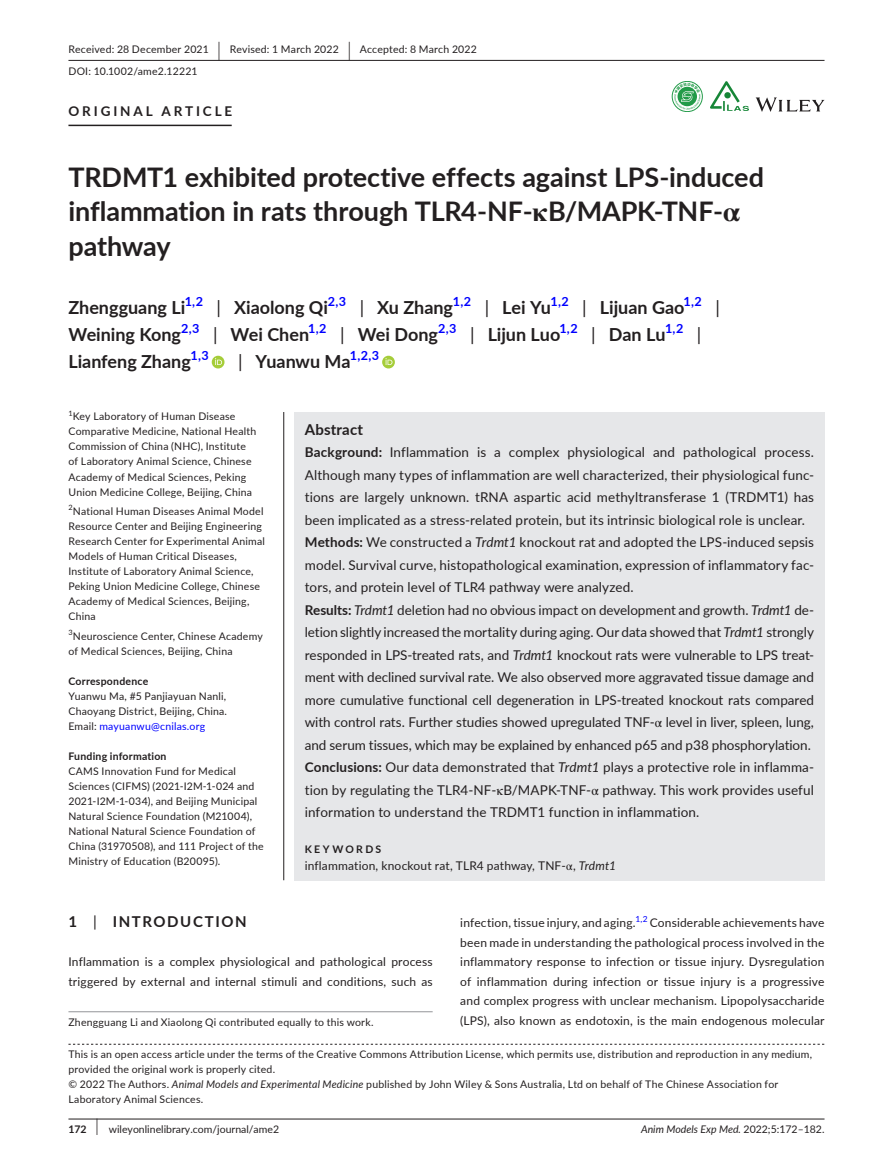
<style>
.page{position:relative;width:893px;height:1174px;background:#fff}
.page>*{position:absolute;margin:0;border:0;box-sizing:border-box;transform-origin:0 0}
.t1{font:700 27px/34.5px "Lato";letter-spacing:-.005em;color:#231f20}
.t2{font:700 18px "Lato";color:#231f20}
.t3{font:18px "Lato";color:#231f20}
.t4{font:700 15px "Lato";letter-spacing:.1em;color:#231f20}
.t5{font:700 15px "Lato";letter-spacing:.015em;color:#231f20}
.t6{font:13.5px/22.5px "Lato";letter-spacing:.005em;color:#231f20}
.t7{font:700 13.5px "Lato";letter-spacing:.215em;color:#231f20}
.t8{font:700 12.6px "Lato";color:#00f}
.t9{font:12px/19.5px "Lato";letter-spacing:.015em;color:#231f20}
.t10{font:10.5px/15px "Lato";letter-spacing:.02em;color:#231f20}
.t11{font:10.5px "Lato";color:#231f20}
.t12{font:italic 10.5px "Lato";color:#231f20}
.t13{font:700 10.5px "Lato";letter-spacing:.02em;color:#231f20}
.t14{font:700 10.5px "Lato";letter-spacing:.22em;color:#231f20}
.t15{font:8.4px "Lato";color:#00f}
.s1{font-size:19.65px}
.s2{font-family:"STIX"}
.s3{font-weight:400}
.s4{color:#00f}
.s5{font-weight:700}
.s6{font-style:italic}
.s7{font-size:17.4px}
.s8{font-style:normal}
</style>
<div class="page">
<hr style="left:68px;top:1118px;width:756px;height:1px;background:#231f20">
<svg style="left:756px;top:97px;width:68px;height:15px"></svg>
<div style="left:672px;top:81px;width:31px;height:31px;border:1px solid #239b49;border-radius:50%"></div>
<svg style="left:674px;top:83px;width:26px;height:27px"></svg>
<img style="left:710px;top:81px;width:38px;height:30px">
<hr style="left:68px;top:60px;width:756px;height:1px;background:#231f20">
<hr style="left:68px;top:125px;width:164px;height:1px;background:#231f20">
<div style="left:212px;top:356px;width:12px;height:12px;background:#a5cd39;border-radius:50%"></div>
<svg style="left:215px;top:358px;width:7px;height:7px"></svg>
<svg style="left:382px;top:356px;width:13px;height:12px"></svg>
<svg style="left:386px;top:358px;width:6px;height:7px"></svg>
<svg style="left:68px;top:1043px;width:756px;height:1px"></svg>
<div style="left:294px;top:412px;width:530px;height:468px;background:#e6e7e9"></div>
<hr style="left:283px;top:412px;width:1px;height:468px;background:#231f20">
<hr style="left:68px;top:1011px;width:365px;height:1px;background:#939598">
<p class="t10" style="left:68px;top:38px;width:410px;line-height:21.8px">Received: 28 December 2021 <span class="s1">|</span> Revised: 1 March 2022 <span class="s1">|</span> Accepted: 8 March 2022<br>DOI: 10.1002/ame2.12221</p>
<p class="t7" style="left:68px;top:101px;width:165px">ORIGINAL ARTICLE</p>
<h1 class="t1" style="left:68px;top:159px;width:697px">TRDMT1 exhibited protective effects against LPS-induced inflammation in rats through TLR4-NF-<span class="s2">κ</span>B/MAPK-TNF-<span class="s2">α </span>pathway</h1>
<h2 class="t2" style="left:68px;top:295px;width:118px">Zhengguang Li</h2>
<p class="t8" style="left:185px;top:292px;width:20px">1,2</p>
<h2 class="t2" style="left:216px;top:295px;width:113px"><span class="s3">|</span> Xiaolong Qi</h2>
<p class="t8" style="left:328px;top:292px;width:20px">2,3</p>
<h2 class="t2" style="left:360px;top:295px;width:95px"><span class="s3">|</span> Xu Zhang</h2>
<p class="t8" style="left:453px;top:292px;width:20px">1,2</p>
<h2 class="t2" style="left:485px;top:295px;width:68px"><span class="s3">|</span> Lei Yu</h2>
<p class="t8" style="left:550px;top:292px;width:20px">1,2</p>
<h2 class="t2" style="left:582px;top:295px;width:104px"><span class="s3">|</span> Lijuan Gao</h2>
<p class="t8" style="left:684px;top:292px;width:20px">1,2</p>
<h2 class="t3" style="left:715px;top:295px;width:6px">|</h2>
<h2 class="t2" style="left:68px;top:322px;width:114px">Weining Kong</h2>
<p class="t8" style="left:181px;top:319px;width:20px">2,3</p>
<h2 class="t2" style="left:213px;top:322px;width:98px"><span class="s3">|</span> Wei Chen</h2>
<p class="t8" style="left:308px;top:319px;width:20px">1,2</p>
<h2 class="t2" style="left:340px;top:322px;width:100px"><span class="s3">|</span> Wei Dong</h2>
<p class="t8" style="left:438px;top:319px;width:20px">2,3</p>
<h2 class="t2" style="left:470px;top:322px;width:92px"><span class="s3">|</span> Lijun Luo</h2>
<p class="t8" style="left:559px;top:319px;width:20px">1,2</p>
<h2 class="t2" style="left:591px;top:322px;width:76px"><span class="s3">|</span> Dan Lu</h2>
<p class="t8" style="left:665px;top:319px;width:20px">1,2</p>
<h2 class="t3" style="left:697px;top:322px;width:6px">|</h2>
<h2 class="t2" style="left:68px;top:349px;width:124px">Lianfeng Zhang</h2>
<p class="t8" style="left:191px;top:346px;width:20px">1,3</p>
<h2 class="t2" style="left:238px;top:349px;width:114px"><span class="s3">|</span> Yuanwu Ma</h2>
<p class="t8" style="left:350px;top:346px;width:31px">1,2,3</p>
<p class="t10" style="left:68px;top:409px;width:189px"><sup>1</sup>Key Laboratory of Human Disease Comparative Medicine, National Health Commission of China (NHC), Institute of Laboratory Animal Science, Chinese Academy of Medical Sciences, Peking Union Medicine College, Beijing, China</p>
<p class="t10" style="left:68px;top:503px;width:198px"><sup>2</sup>National Human Diseases Animal Model Resource Center and Beijing Engineering Research Center for Experimental Animal Models of Human Critical Diseases, Institute of Laboratory Animal Science, Peking Union Medicine College, Chinese Academy of Medical Sciences, Beijing, China</p>
<p class="t10" style="left:68px;top:628px;width:196px"><sup>3</sup>Neuroscience Center, Chinese Academy of Medical Sciences, Beijing, China</p>
<p class="t13" style="left:68px;top:673px;width:81px">Correspondence</p>
<p class="t10" style="left:68px;top:688px;width:160px;text-align:justify">Yuanwu Ma, #5 Panjiayuan Nanli, Chaoyang District, Beijing, China.<br>Email: <span class="s4">mayuanwu@cnilas.org</span></p>
<p class="t13" style="left:68px;top:748px;width:100px">Funding information</p>
<p class="t10" style="left:68px;top:763px;width:197px">CAMS Innovation Fund for Medical Sciences (CIFMS) (2021-I2M-1-024 and 2021-I2M-1-034), and Beijing Municipal Natural Science Foundation (M21004), National Natural Science Foundation of China (31970508), and 111 Project of the Ministry of Education (B20095).</p>
<h3 class="t5" style="left:305px;top:418px;width:60px">Abstract</h3>
<p class="t6" style="left:305px;top:440px;width:511px"><span class="s5">Background:</span> Inflammation is a complex physiological and pathological process.<br>Although many types of inflammation are well characterized, their physiological func&shy;tions are largely unknown. tRNA aspartic acid methyltransferase 1 (TRDMT1) has been implicated as a stress-related protein, but its intrinsic biological role is unclear.<br><span class="s5">Methods:</span> We constructed a <span class="s6">Trdmt1</span> knockout rat and adopted the LPS-induced sepsis model. Survival curve, histopathological examination, expression of inflammatory fac&shy;tors, and protein level of TLR4 pathway were analyzed.<br><span class="s5">Results:</span> <span class="s6">Trdmt1</span> deletion had no obvious impact on development and growth. <span class="s6">Trdmt1</span> de&shy;letion slightly increased the mortality during aging. Our data showed that <span class="s6">Trdmt1</span> strongly responded in LPS-treated rats, and <span class="s6">Trdmt1</span> knockout rats were vulnerable to LPS treat&shy;ment with declined survival rate. We also observed more aggravated tissue damage and more cumulative functional cell degeneration in LPS-treated knockout rats compared with control rats. Further studies showed upregulated TNF-<span class="s2">α</span> level in liver, spleen, lung, and serum tissues, which may be explained by enhanced p65 and p38 phosphorylation.<br><span class="s5">Conclusions:</span> Our data demonstrated that <span class="s6">Trdmt1</span> plays a protective role in inflamma&shy;tion by regulating the TLR4-NF-<span class="s2">κ</span>B/MAPK-TNF-<span class="s2">α</span> pathway. This work provides useful information to understand the TRDMT1 function in inflammation.</p>
<p class="t14" style="left:305px;top:841px;width:78px">KEYWORDS</p>
<p class="t9" style="left:305px;top:855px;width:313px">inflammation, knockout rat, TLR4 pathway, TNF-<span class="s2">α</span>, <span class="s6">Trdmt1</span></p>
<h3 class="t4" style="left:68px;top:911px;width:180px">1 <span class="s3">|</span> INTRODUCTION</h3>
<p class="t9" style="left:68px;top:951px;width:366px">Inflammation is a complex physiological and pathological process triggered by external and internal stimuli and conditions, such as</p>
<p class="t10" style="left:68px;top:1013px;width:307px">Zhengguang Li and Xiaolong Qi contributed equally to this work.</p>
<p class="t9" style="left:460px;top:912px;width:177px">infection, tissue injury, and aging.</p>
<p class="t15" style="left:635px;top:913px;width:14px">1,2</p>
<p class="t9" style="left:460px;top:912px;width:366px;text-align:justify;text-indent:189px">Considerable achievements have been made in understanding the pathological process involved in the inflammatory response to infection or tissue injury. Dysregulation of inflammation during infection or tissue injury is a progressive and complex progress with unclear mechanism. Lipopolysaccharide (LPS), also known as endotoxin, is the main endogenous molecular</p>
<p class="t10" style="left:68px;top:1046px;width:745px">This is an open access article under the terms of the Creative Commons Attribution License, which permits use, distribution and reproduction in any medium, provided the original work is properly cited.<br>© 2022 The Authors. <span class="s6">Animal Models and Experimental Medicine</span> published by John Wiley &amp; Sons Australia, Ltd on behalf of The Chinese Association for Laboratory Animal Sciences.</p>
<p class="t11" style="left:68px;top:1121px;width:212px"><span class="s5">172</span> <span class="s7">|</span> wileyonlinelibrary.com/journal/ame2</p>
<p class="t12" style="left:641px;top:1121px;width:185px">Anim Models Exp Med. <span class="s8">2022;5:172–182.</span></p>
</div>
